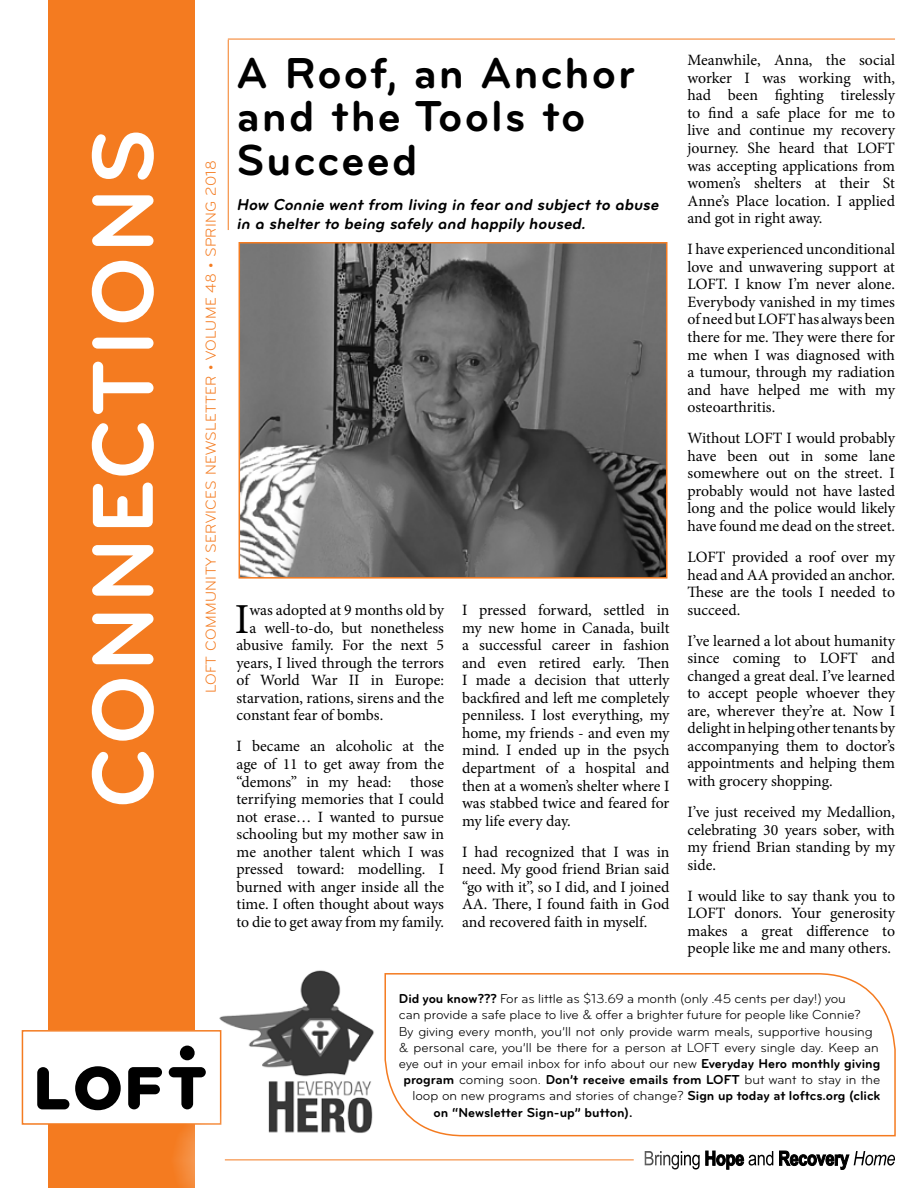
<style>
.page{position:relative;width:918px;height:1188px;background:#fff}
.page>*{position:absolute;margin:0;border:0;box-sizing:border-box;transform-origin:0 0}
.t1{font:700 90px "Bryant";letter-spacing:.04em;color:#fff}
.t2{font:700 45px/43.5px "Bryant";letter-spacing:.045em;color:#000}
.t3{font:42.75px "Minion Pro";color:#000}
.t4{font:italic 16.5px/19.8px "Bryant Bold Alternate";color:#000}
.t5{font:15.75px/17.5px "Minion Pro";letter-spacing:-.005em;color:#000;text-align:justify}
.t6{font:15px "Bryant";letter-spacing:.02em;color:#f47b20}
.t7{font:13.5px "Bryant";color:#000}
.t8{font:700 13.5px "Bryant";color:#000}
.s1{font-weight:700}
.s2{font-weight:400}
</style>
<div class="page">
<div style="left:48px;top:0;width:147px;height:1188px;background:#f47b20"></div>
<div style="left:22px;top:1031px;width:199px;height:93px;background:#fff"></div>
<svg style="left:75px;top:1066px;width:46px;height:44px"></svg>
<div style="left:180px;top:1046px;width:15px;height:14px;background:#000;border-radius:50%"></div>
<svg style="left:169px;top:1067px;width:30px;height:38px"></svg>
<svg style="left:37px;top:1067px;width:32px;height:42px"></svg>
<svg style="left:128px;top:1067px;width:34px;height:42px"></svg>
<div style="left:22px;top:1030px;width:199px;height:95px;border:2px solid #f47b20"></div>
<svg style="left:688px;top:1151px;width:85px;height:19px"></svg>
<svg style="left:779px;top:1151px;width:116px;height:19px"></svg>
<div style="left:170px;top:1105px;width:518px;height:83px;background:#fff"></div>
<hr style="left:225px;top:1160px;width:409px;height:1px;background:#f47b20">
<img style="left:242px;top:245px;width:423px;height:331px">
<div style="left:239px;top:242px;width:429px;height:337px;border:2px solid #f47b20"></div>
<hr style="left:228px;top:40px;width:1px;height:190px;background:#f47b20">
<hr style="left:228px;top:39px;width:667px;height:1px;background:#f47b20">
<svg style="left:405px;top:973px;width:491px;height:164px"></svg>
<img style="left:199px;top:970px;width:206px;height:163px">
<h1 class="t1" style="left:67px;top:808px;width:681px;rotate:-90deg">CONNECTIONS</h1>
<p class="t6" style="left:202px;top:693px;width:535px;rotate:-90deg">LOFT COMMUNITY SERVICES NEWSLETTER • VOLUME 48 • SPRING 2018</p>
<p class="t5" style="left:688px;top:52px;width:209px">Meanwhile, Anna, the social worker I was working with, had been fighting tirelessly to find a safe place for me to live and continue my recovery journey. She heard that LOFT was accepting applications from women’s shelters at their St Anne’s Place location. I applied and got in right away.</p>
<p class="t5" style="left:688px;top:241px;width:209px">I have experienced unconditional love and unwavering support at LOFT. I know I’m never alone.<br>Everybody vanished in my times of need but LOFT has always been there for me. They were there for me when I was diagnosed with a tumour, through my radiation and have helped me with my osteoarthritis.</p>
<p class="t5" style="left:688px;top:429px;width:209px">Without LOFT I would probably have been out in some lane somewhere out on the street. I probably would not have lasted long and the police would likely have found me dead on the street.</p>
<p class="t5" style="left:688px;top:548px;width:209px">LOFT provided a roof over my head and AA provided an anchor.<br>These are the tools I needed to succeed.</p>
<p class="t5" style="left:688px;top:632px;width:209px">I’ve learned a lot about humanity since coming to LOFT and changed a great deal. I’ve learned to accept people whoever they are, wherever they’re at. Now I delight in helping other tenants by accompanying them to doctor’s appointments and helping them with grocery shopping.</p>
<p class="t5" style="left:688px;top:803px;width:209px">I’ve just received my Medallion, celebrating 30 years sober, with my friend Brian standing by my side.</p>
<p class="t5" style="left:688px;top:887px;width:209px">I would like to say thank you to LOFT donors. Your generosity makes a great difference to people like me and many others.</p>
<p class="t7" style="left:399px;top:991px;width:449px"><span class="s1">Did you know???</span> For as little as $13.69 a month (only .45 cents per day!) you</p>
<p class="t7" style="left:399px;top:1007px;width:464px">can provide a safe place to live &amp; offer a brighter future for people like Connie?</p>
<p class="t7" style="left:399px;top:1023px;width:475px">By giving every month, you’ll not only provide warm meals, supportive housing</p>
<p class="t7" style="left:399px;top:1039px;width:481px">&amp; personal care, you’ll be there for a person at LOFT every single day. Keep an</p>
<p class="t7" style="left:399px;top:1055px;width:483px">eye out in your email inbox for info about our new <span class="s1">Everyday Hero monthly giving</span></p>
<p class="t8" style="left:403px;top:1071px;width:478px">program <span class="s2">coming soon.</span> Don’t receive emails from LOFT <span class="s2">but want to stay in the</span></p>
<p class="t7" style="left:412px;top:1088px;width:469px">loop on new programs and stories of change? <span class="s1">Sign up today at loftcs.org (click</span></p>
<p class="t8" style="left:433px;top:1104px;width:201px">on “Newsletter Sign-up” button).</p>
<h2 class="t2" style="left:237px;top:51px;width:400px">A Roof, an Anchor and the Tools to<br>Succeed</h2>
<p class="t4" style="left:237px;top:194px;width:427px">How Connie wentfrom living in fear and subject to abuse in a shelter to being safely and happily housed.</p>
<p class="t5" style="left:462px;top:601px;width:209px">I pressed forward, settled in my new home in Canada, built a successful career in fashion and even retired early. Then I made a decision that utterly backfired and left me completely penniless. I lost everything, my home, my friends - and even my mind. I ended up in the psych department of a hospital and then at a women’s shelter where I was stabbed twice and feared for my life every day.</p>
<p class="t5" style="left:462px;top:843px;width:209px">I had recognized that I was in need. My good friend Brian said “go with it”, so I did, and I joined AA. There, I found faith in God and recovered faith in myself.</p>
<h3 class="t3" style="left:235px;top:590px;width:16px">I</h3>
<p class="t5" style="left:249px;top:601px;width:196px">was adopted at 9 months old by</p>
<p class="t5" style="left:249px;top:619px;width:196px">a well-to-do, but nonetheless</p>
<p class="t5" style="left:237px;top:637px;width:209px">abusive family. For the next 5</p>
<p class="t5" style="left:237px;top:654px;width:209px">years, I lived through the terrors</p>
<p class="t5" style="left:237px;top:672px;width:209px">of World War II in Europe:</p>
<p class="t5" style="left:237px;top:689px;width:209px">starvation, rations, sirens and the</p>
<p class="t5" style="left:237px;top:707px;width:148px">constant fear of bombs.</p>
<p class="t5" style="left:237px;top:738px;width:209px">I became an alcoholic at the age of 11 to get away from the “demons” in my head: those terrifying memories that I could not erase… I wanted to pursue schooling but my mother saw in me another talent which I was pressed toward: modelling. I burned with anger inside all the time. I often thought about ways to die to get away from my family.</p>
</div>
